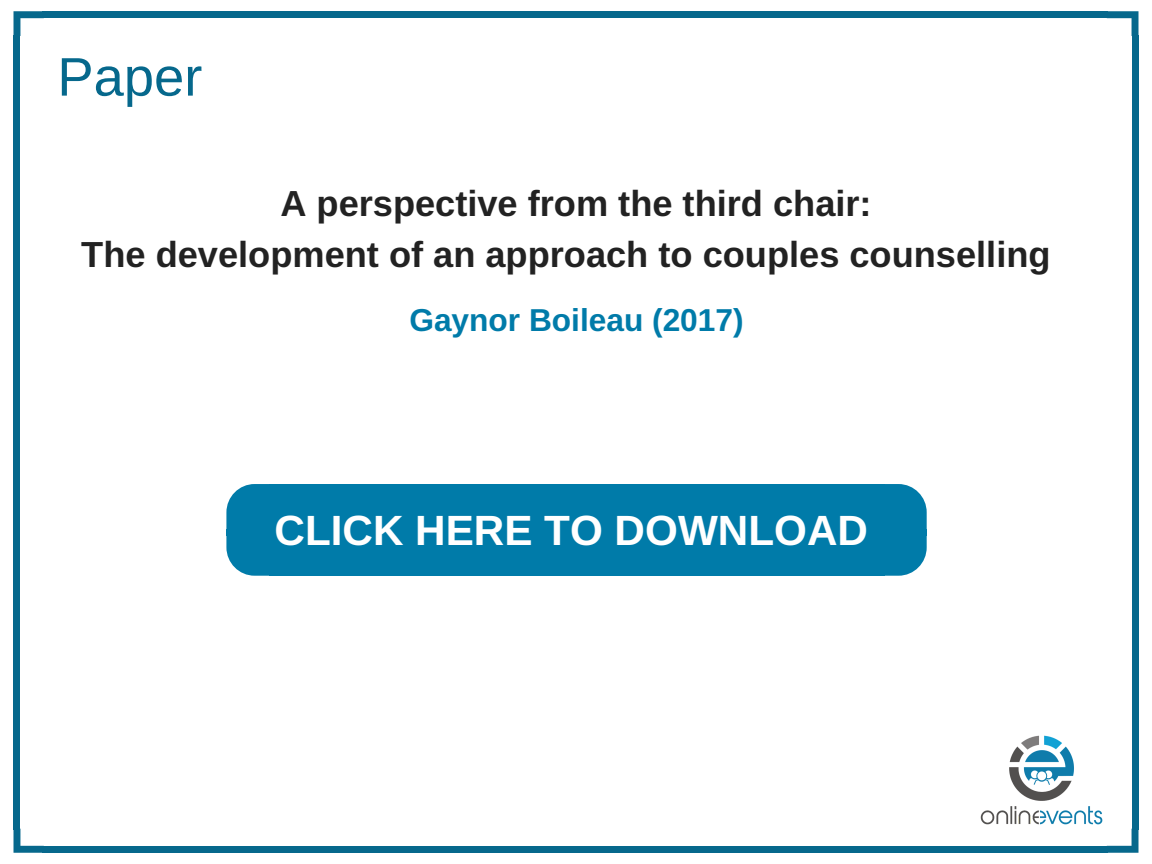
<style>
.page{position:relative;width:1152px;height:864px;background:#fff}
.page>*{position:absolute;margin:0;border:0;box-sizing:border-box;transform-origin:0 0}
.t1{font:54.3px "Arimo";color:#06688c}
.t2{font:700 42.3px "Arimo";color:#fff}
.t3{font:700 36.3px/50.7px "Arimo";color:#222;text-align:center}
.t4{font:700 31.65px "Arimo";color:#007ba9}
</style>
<div class="page">
<svg style="left:14px;top:11px;width:30px;height:25px"></svg>
<div style="left:14px;top:35px;width:6px;height:795px;background:#06688c"></div>
<svg style="left:14px;top:829px;width:30px;height:24px"></svg>
<div style="left:43px;top:846px;width:1065px;height:7px;background:#06688c"></div>
<svg style="left:1107px;top:829px;width:31px;height:24px"></svg>
<div style="left:1132px;top:35px;width:7px;height:795px;background:#06688c"></div>
<div style="left:43px;top:11px;width:1065px;height:7px;background:#06688c"></div>
<svg style="left:1107px;top:11px;width:31px;height:25px"></svg>
<img style="left:980px;top:735px;width:123px;height:90px">
<div style="left:269px;top:529px;width:616px;height:7px;background:#007ba9"></div>
<div style="left:269px;top:484px;width:616px;height:47px;background:#007ba9"></div>
<div style="left:269px;top:535px;width:616px;height:41px;background:#007ba9"></div>
<svg style="left:226px;top:484px;width:43px;height:92px;background:#1988b1"></svg>
<svg style="left:885px;top:484px;width:42px;height:92px;background:#1988b1"></svg>
<h1 class="t1" style="left:57px;top:46px;width:146px">Paper</h1>
<p class="t3" style="left:81px;top:178px;width:971px">A perspective from the third chair:<br>The development of an approach to couples counselling</p>
<p class="t4" style="left:409px;top:302px;width:336px">Gaynor Boileau (2017)</p>
<p class="t2" style="left:275px;top:506px;width:595px">CLICK HERE TO DOWNLOAD</p>
</div>
